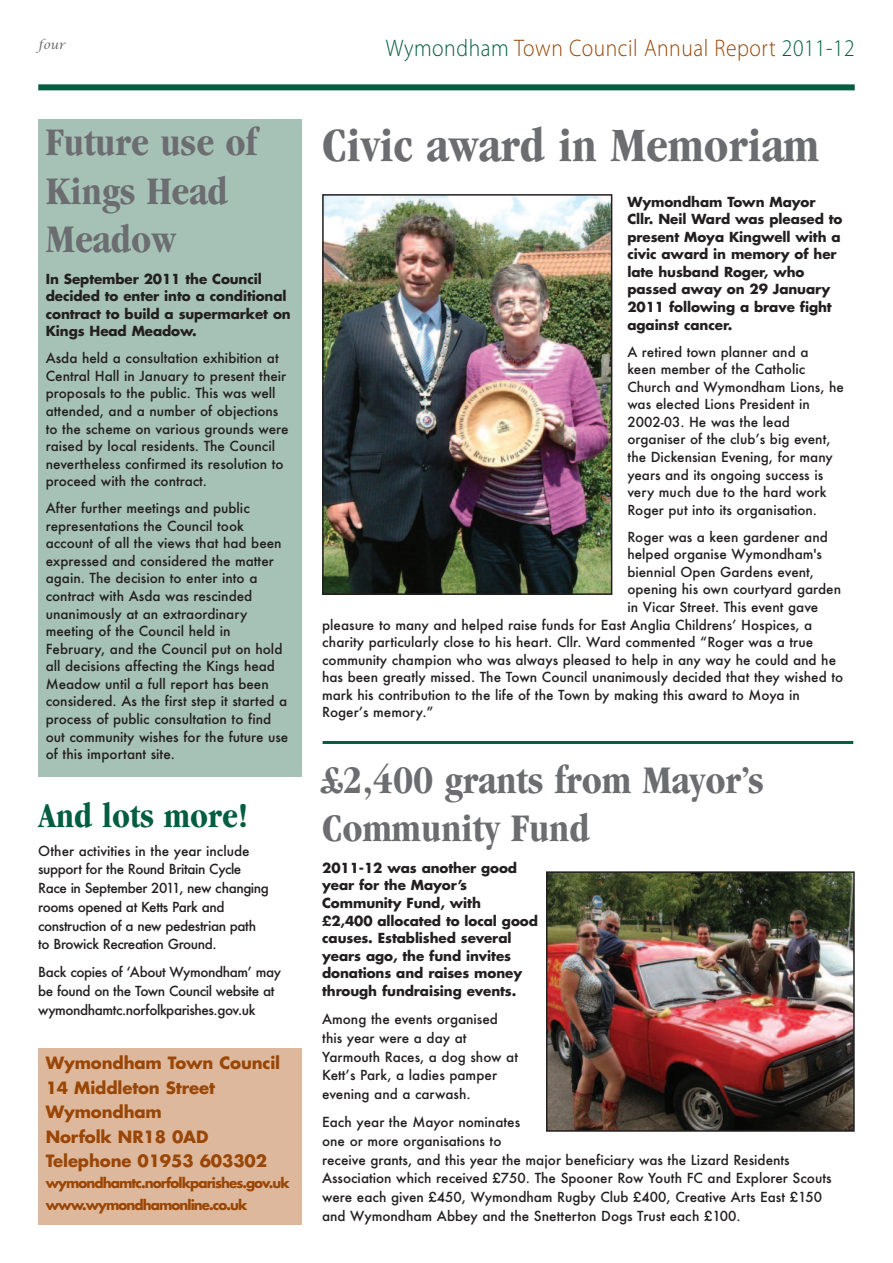
<style>
.page{position:relative;width:893px;height:1263px;background:#fff}
.page>*{position:absolute;margin:0;border:0;box-sizing:border-box;transform-origin:0 0}
.t1{font:700 condensed 49.5px "Garamond";color:#6c6d70}
.t2{font:700 condensed 40.5px/48.6px "Garamond";color:#6c6d70}
.t3{font:700 condensed 36px "Garamond";color:#035d41}
.t4{font:300 24px "Myriad Pro";letter-spacing:.025em;color:#994606;scale:.9 1}
.t5{font:700 16.5px/24.3px "Futura";letter-spacing:-.005em;color:#994606}
.t6{font:500 13.5px/17.5px "Futura";color:#231f20}
.t7{font:700 13.5px/17.5px "Futura";letter-spacing:-.005em;color:#231f20}
.t8{font:500 13.5px/18.8px "Futura";letter-spacing:-.03em;color:#231f20}
.t9{font:700 13.5px/21.3px "Futura";letter-spacing:-.07em;color:#994606}
.t10{font:italic 12px "Lucida Calligraphy";color:#6c6d70}
.s1{color:#035d41}
</style>
<div class="page">
<div style="left:38px;top:84px;width:817px;height:6px;background:#035d41"></div>
<img style="left:325px;top:197px;width:284px;height:395px">
<div style="left:322px;top:194px;width:290px;height:401px;border:2px solid #231f20"></div>
<div style="left:38px;top:1048px;width:264px;height:177px;background:#ddb89c"></div>
<hr style="left:323px;top:741px;width:530px;height:3px;background:#035d41">
<img style="left:549px;top:874px;width:303px;height:255px">
<div style="left:546px;top:871px;width:309px;height:261px;border:2px solid #231f20"></div>
<div style="left:38px;top:119px;width:264px;height:658px;background:#a6c1b5"></div>
<p class="t10" style="left:38px;top:37px;width:29px">four</p>
<h2 class="t2" style="left:46px;top:121px;width:213px">Future use of<br>Kings Head<br>Meadow</h2>
<p class="t7" style="left:46px;top:271px;width:247px">In September 2011 the Council decided to enter into a conditional contract to build a supermarket on<br>Kings Head Meadow.</p>
<p class="t6" style="left:46px;top:350px;width:244px">Asda held a consultation exhibition at Central Hall in January to present their proposals to the public. This was well attended, and a number of objections to the scheme on various grounds were raised by local residents. The Council nevertheless confirmed its resolution to proceed with the contract.</p>
<p class="t6" style="left:46px;top:500px;width:244px">After further meetings and public representations the Council took account of all the views that had been expressed and considered the matter again. The decision to enter into a contract with Asda was rescinded unanimously at an extraordinary meeting of the Council held in February, and the Council put on hold all decisions affecting the Kings head Meadow until a full report has been considered. As the first step it started a process of public consultation to find out community wishes for the future use of this important site.</p>
<h3 class="t3" style="left:38px;top:802px;width:211px">And lots more!</h3>
<p class="t8" style="left:38px;top:841px;width:232px">Other activities in the year include support for the Round Britain Cycle Race in September 2011, new changing rooms opened at Ketts Park and construction of a new pedestrian path to Browick Recreation Ground.</p>
<p class="t8" style="left:38px;top:963px;width:244px">Back copies of ‘About Wymondham’ may be found on the Town Council website at wymondhamtc.norfolkparishes.gov.uk</p>
<p class="t5" style="left:46px;top:1052px;width:236px">Wymondham Town Council<br>14 Middleton Street<br>Wymondham<br>Norfolk NR18 0AD<br>Telephone 01953 603302</p>
<p class="t9" style="left:46px;top:1174px;width:245px">wymondhamtc.norfolkparishes.gov.uk www.wymondhamonline.co.uk</p>
<h3 class="t4" style="left:386px;top:39px;width:523px"><span class="s1">Wymondham</span> Town Council Annual Report <span class="s1">2011-12</span></h3>
<h1 class="t1" style="left:322px;top:127px;width:499px">Civic award in Memoriam</h1>
<p class="t7" style="left:627px;top:194px;width:217px">Wymondham Town Mayor<br>Cllr. Neil Ward was pleased to present Moya Kingwell with a civic award in memory of her late husband Roger, who passed away on 29 January<br>2011 following a brave fight against cancer.</p>
<p class="t6" style="left:627px;top:343px;width:218px">A retired town planner and a<br>keen member of the Catholic<br>Church and Wymondham Lions, he was elected Lions President in<br>2002-03. He was the lead organiser of the club’s big event, the Dickensian Evening, for many years and its ongoing success is very much due to the hard work<br>Roger put into its organisation.</p>
<p class="t6" style="left:627px;top:528px;width:202px">Roger was a keen gardener and</p>
<p class="t6" style="left:627px;top:546px;width:196px">helped organise Wymondham's</p>
<p class="t6" style="left:627px;top:563px;width:188px">biennial Open Gardens event,</p>
<p class="t6" style="left:627px;top:581px;width:215px">opening his own courtyard garden</p>
<p class="t6" style="left:627px;top:598px;width:192px">in Vicar Street. This event gave</p>
<p class="t6" style="left:322px;top:616px;width:492px">pleasure to many and helped raise funds for East Anglia Childrens’ Hospices, a</p>
<p class="t6" style="left:322px;top:634px;width:493px">charity particularly close to his heart. Cllr. Ward commented “Roger was a true</p>
<p class="t6" style="left:322px;top:651px;width:515px">community champion who was always pleased to help in any way he could and he</p>
<p class="t6" style="left:322px;top:669px;width:523px">has been greatly missed. The Town Council unanimously decided that they wished to</p>
<p class="t6" style="left:322px;top:686px;width:479px">mark his contribution to the life of the Town by making this award to Moya in</p>
<p class="t6" style="left:322px;top:704px;width:113px">Roger’s memory.”</p>
<h2 class="t2" style="left:322px;top:759px;width:443px">£2,400 grants from Mayor’s<br>Community Fund</h2>
<p class="t7" style="left:322px;top:860px;width:217px">2011-12 was another good year for the Mayor’s<br>Community Fund, with<br>£2,400 allocated to local good causes. Established several years ago, the fund invites donations and raises money through fundraising events.</p>
<p class="t6" style="left:322px;top:1010px;width:197px;line-height:18.8px">Among the events organised this year were a day at<br>Yarmouth Races, a dog show at<br>Kett’s Park, a ladies pamper evening and a carwash.</p>
<p class="t6" style="left:322px;top:1113px;width:511px;line-height:18.8px">Each year the Mayor nominates<br>one or more organisations to<br>receive grants, and this year the major beneficiary was the Lizard Residents Association which received £750. The Spooner Row Youth FC and Explorer Scouts were each given £450, Wymondham Rugby Club £400, Creative Arts East £150 and Wymondham Abbey and the Snetterton Dogs Trust each £100.</p>
</div>
